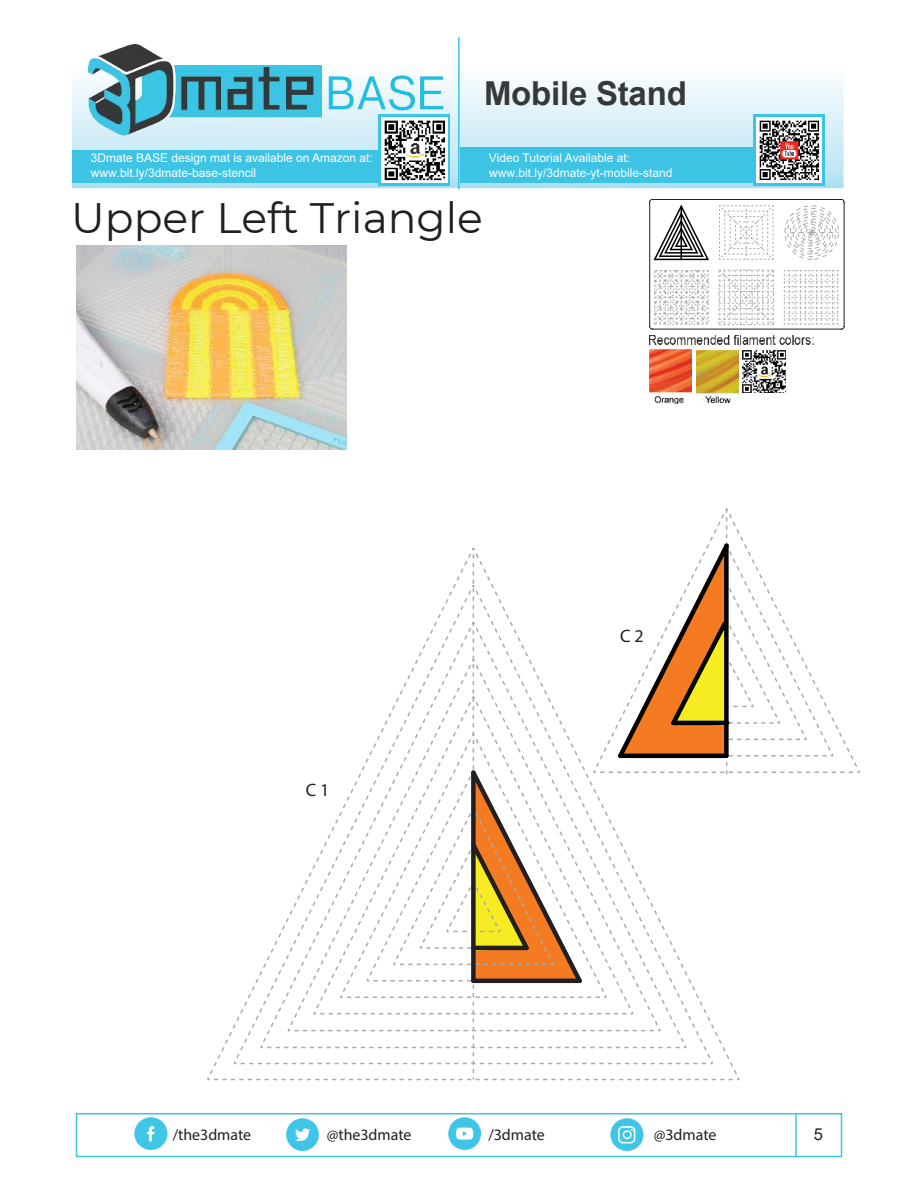
<style>
.page{position:relative;width:918px;height:1188px;background:#fff}
.page>*{position:absolute;margin:0;border:0;box-sizing:border-box;transform-origin:0 0}
.t1{font:42.45px "Montserrat";color:#221f1f}
.t2{font:700 33px "Arial";letter-spacing:-.005em;color:#373838}
.t3{font:18px "Myriad Pro";color:#221f1f}
.t4{font:16.5px "Arial";color:#221f1f}
.t5{font:15.9px "Myriad Pro";color:#221f1f}
.t6{font:12px/14.4px "Arial";color:#fff}
.t7{font:12px "Arial";color:#fbfbfb}
</style>
<div class="page">
<svg style="left:207px;top:508px;width:653px;height:573px"></svg>
<hr style="left:673px;top:721px;width:54px;height:4px;background:#010101">
<svg style="left:649px;top:199px;width:195px;height:130px"></svg>
<div style="left:76px;top:1113px;width:766px;height:44px;border:2px solid #3ec4e5"></div>
<hr style="left:795px;top:1114px;width:2px;height:42px;background:#3ec4e5">
<img style="left:135px;top:1118px;width:33px;height:32px">
<img style="left:611px;top:1118px;width:33px;height:32px">
<img style="left:448px;top:1118px;width:32px;height:32px">
<img style="left:286px;top:1118px;width:32px;height:32px">
<img style="left:72px;top:80px;width:772px;height:108px">
<svg style="left:378px;top:140px;width:71px;height:45px"></svg>
<svg style="left:754px;top:115px;width:71px;height:71px"></svg>
<div style="left:72px;top:150px;width:358px;height:33px;background:#3dc4e5"></div>
<div style="left:460px;top:147px;width:355px;height:36px;background:#3dc4e5"></div>
<hr style="left:458px;top:37px;width:2px;height:152px;background:#3dc4e5">
<img style="left:74px;top:37px;width:385px;height:103px">
<img style="left:381px;top:117px;width:66px;height:66px">
<img style="left:757px;top:118px;width:65px;height:65px">
<img style="left:649px;top:336px;width:165px;height:8px">
<img style="left:649px;top:349px;width:43px;height:55px">
<img style="left:696px;top:350px;width:43px;height:53px">
<img style="left:743px;top:350px;width:42px;height:42px">
<img style="left:76px;top:246px;width:270px;height:204px">
<h2 class="t2" style="left:484px;top:81px;width:204px">Mobile Stand</h2>
<p class="t6" style="left:91px;top:152px;width:284px">3Dmate BASE design mat is available on Amazon at: www.bit.ly/3dmate-base-stencil</p>
<p class="t6" style="left:489px;top:152px;width:143px">Video Tutorial Available at:</p>
<p class="t7" style="left:489px;top:168px;width:185px">www.bit.ly/3dmate-yt-mobile-stand</p>
<h1 class="t1" style="left:71px;top:201px;width:413px">Upper Left Triangle</h1>
<h3 class="t3" style="left:306px;top:783px;width:25px">C 1</h3>
<h3 class="t3" style="left:620px;top:629px;width:25px">C 2</h3>
<h3 class="t5" style="left:173px;top:1129px;width:80px">/the3dmate</h3>
<h3 class="t5" style="left:327px;top:1129px;width:86px">@the3dmate</h3>
<h3 class="t5" style="left:488px;top:1129px;width:58px">/3dmate</h3>
<h3 class="t5" style="left:654px;top:1129px;width:64px">@3dmate</h3>
<h3 class="t4" style="left:814px;top:1128px;width:11px">5</h3>
</div>
